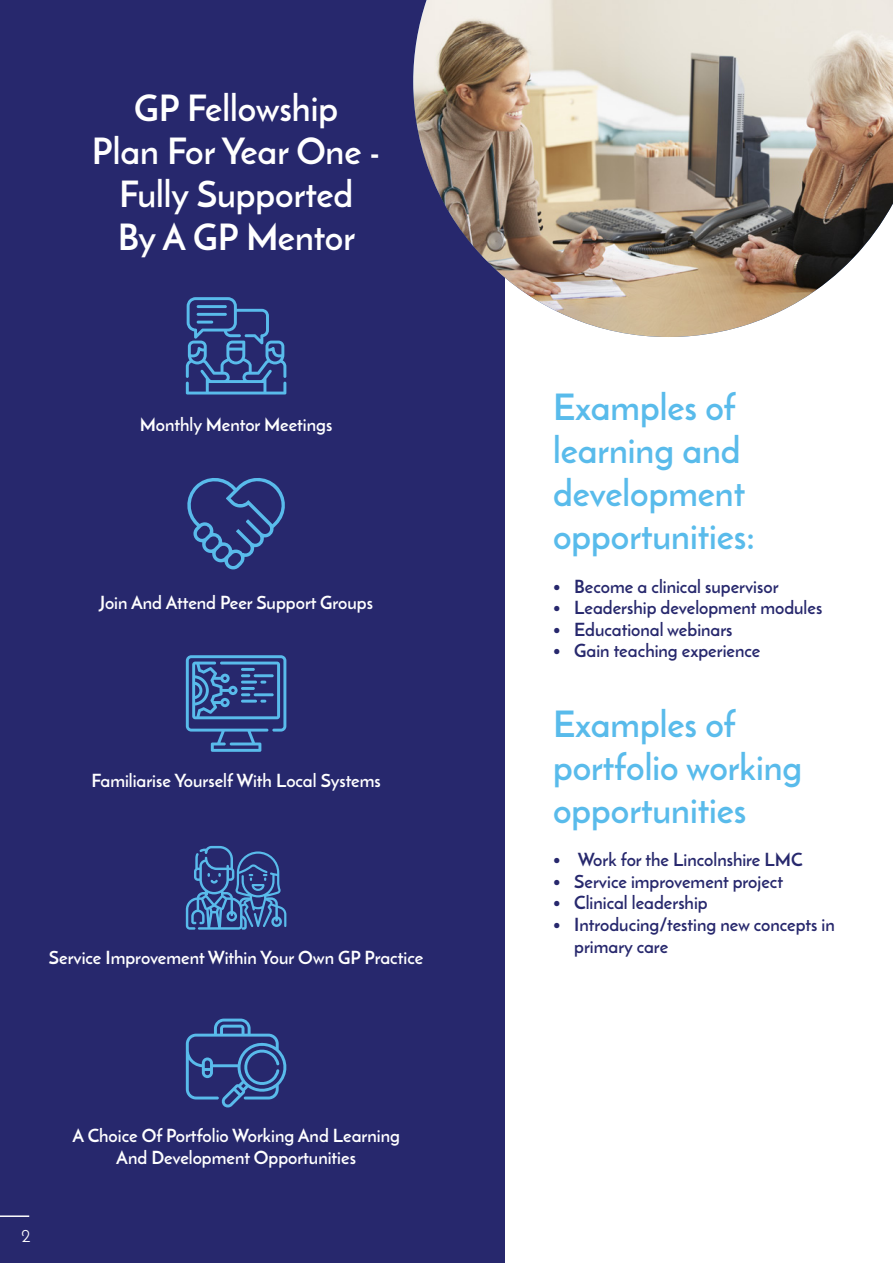
<style>
.page{position:relative;width:893px;height:1263px;background:#fff}
.page>*{position:absolute;margin:0;border:0;box-sizing:border-box;transform-origin:0 0}
.t1{font:700 36px/43.2px "Josefin Sans";color:#59bbeb}
.t2{font:700 36px/43.2px "Josefin Sans";color:#fff;text-align:center}
.t3{font:700 18px/21.6px "Josefin Sans";color:#27286d}
.t4{font:700 18px/21.6px "Josefin Sans";color:#fff;text-align:center}
.t5{font:18px "Josefin Sans";color:#fff}
</style>
<div class="page">
<div style="left:0;top:0;width:505px;height:1263px;background:#27286d"></div>
<hr style="left:0;top:1215px;width:29px;height:2px;background:#fff">
<img style="left:413px;top:0;width:480px;height:337px">
<svg style="left:186px;top:297px;width:100px;height:97px"></svg>
<svg style="left:187px;top:478px;width:98px;height:92px"></svg>
<svg style="left:186px;top:655px;width:100px;height:97px"></svg>
<hr style="left:241px;top:700px;width:16px;height:3px;background:#59bbeb">
<svg style="left:186px;top:846px;width:100px;height:84px"></svg>
<svg style="left:186px;top:1018px;width:101px;height:90px"></svg>
<h1 class="t2" style="left:92px;top:86px;width:290px">GP Fellowship<br>Plan For Year One -<br>Fully Supported<br>By A GP Mentor</h1>
<p class="t4" style="left:140px;top:414px;width:194px">Monthly Mentor Meetings</p>
<p class="t4" style="left:99px;top:591px;width:275px">Join And Attend Peer Support Groups</p>
<p class="t4" style="left:91px;top:769px;width:291px">Familiarise Yourself With Local Systems</p>
<p class="t4" style="left:49px;top:947px;width:376px">Service Improvement Within Your Own GP Practice</p>
<p class="t5" style="left:21px;top:1224px;width:11px">2</p>
<p class="t4" style="left:72px;top:1125px;width:329px">A Choice Of Portfolio Working And Learning<br>And Development Opportunities</p>
<h1 class="t1" style="left:553px;top:385px;width:203px">Examples of learning and development opportunities:</h1>
<p class="t3" style="left:553px;top:575px;width:227px">• Become a clinical supervisor</p>
<p class="t3" style="left:553px;top:597px;width:271px">• Leadership development modules</p>
<p class="t3" style="left:553px;top:618px;width:181px">• Educational webinars</p>
<p class="t3" style="left:553px;top:640px;width:209px">• Gain teaching experience</p>
<h1 class="t1" style="left:553px;top:702px;width:251px">Examples of portfolio working opportunities</h1>
<p class="t3" style="left:553px;top:849px;width:251px">• Work for the Lincolnshire LMC</p>
<p class="t3" style="left:553px;top:870px;width:232px">• Service improvement project</p>
<p class="t3" style="left:553px;top:892px;width:156px">• Clinical leadership</p>
<p class="t3" style="left:574px;top:914px;width:262px;text-indent:-21px">• Introducing/testing new concepts in primary care</p>
</div>
